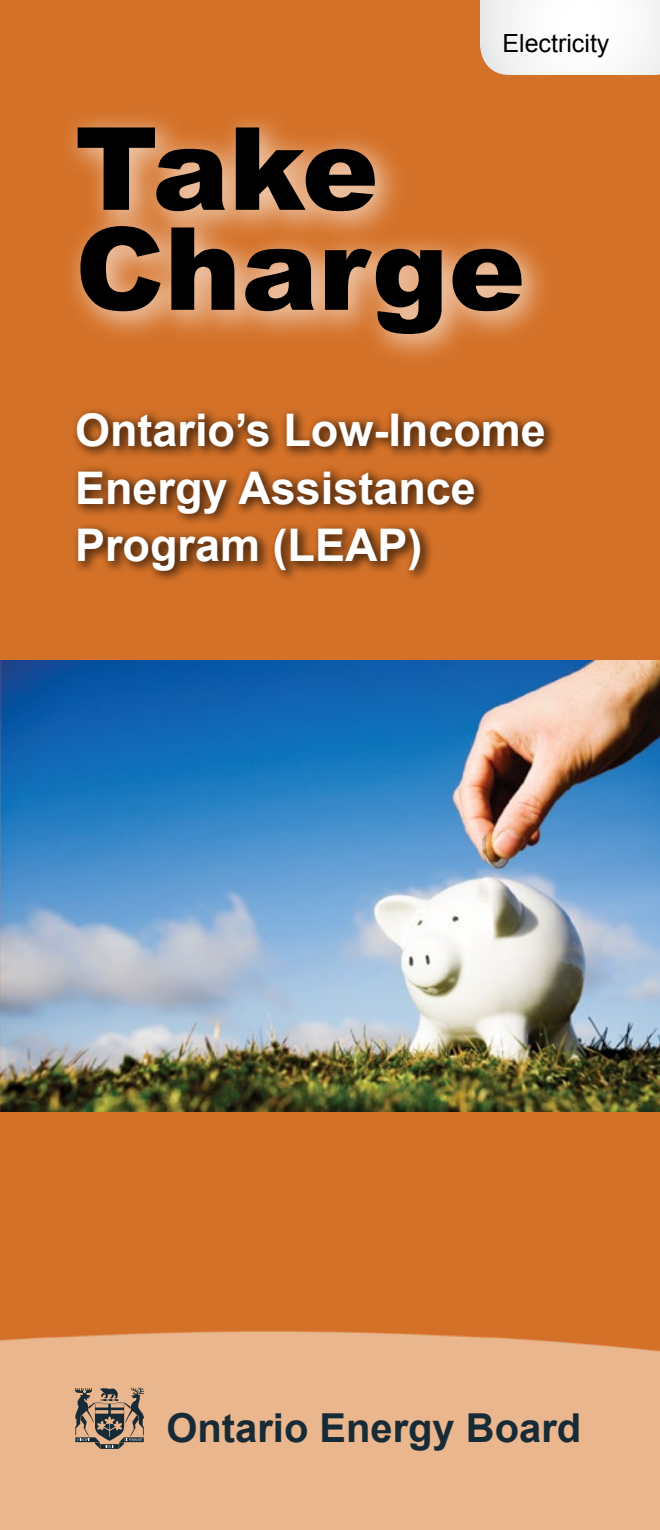
<style>
.page{position:relative;width:660px;height:1530px;background:#fff}
.page>*{position:absolute;margin:0;border:0;box-sizing:border-box;transform-origin:0 0}
.t1{font:900 115px/100px "Arial";color:#000}
.t2{font:700 45px/57.5px "Arial";color:#fff}
.t3{font:700 40px "Arial";color:#172b36}
.t4{font:25px "Arial";color:#000}
</style>
<div class="page">
<img style="left:0;top:0;width:660px;height:1530px">
<svg style="left:480px;top:0;width:180px;height:75px"></svg>
<div style="left:71px;top:407px;width:487px;height:177px;background:#000;opacity:.65"></div>
<div style="left:59px;top:107px;width:496px;height:260px;background:#fff;opacity:.6"></div>
<img style="left:0;top:660px;width:660px;height:452px">
<svg style="left:75px;top:1388px;width:69px;height:61px;background:#937e6a"></svg>
<p class="t4" style="left:502px;top:29px;width:108px">Electricity</p>
<h1 class="t1" style="left:75px;top:115px;width:452px">Take<br>Charge</h1>
<h2 class="t2" style="left:75px;top:403px;width:472px">Ontario’s Low-Income<br>Energy Assistance<br>Program (LEAP)</h2>
<p class="t3" style="left:167px;top:1401px;width:416px">Ontario Energy Board</p>
</div>
